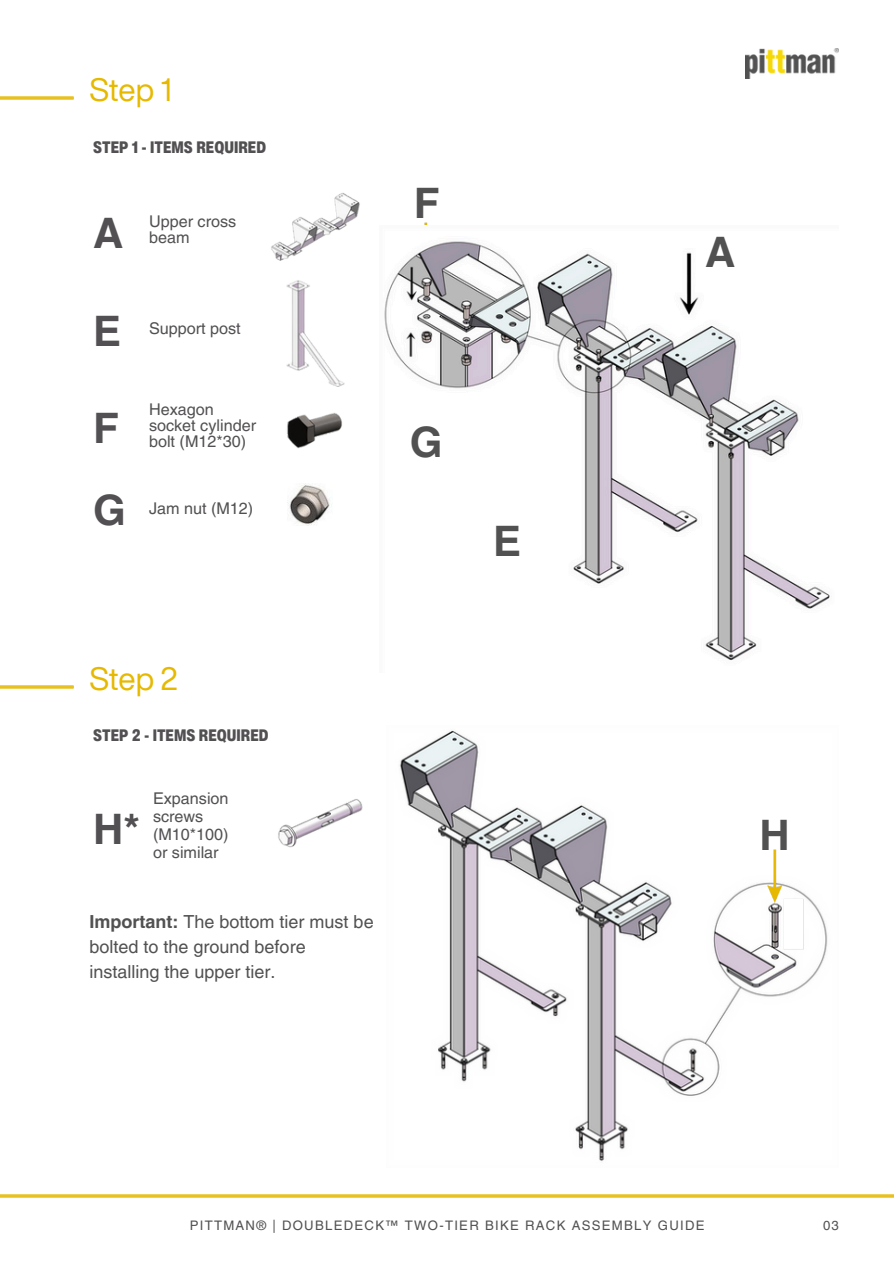
<style>
.page{position:relative;width:894px;height:1264px;background:#fff}
.page>*{position:absolute;margin:0;border:0;box-sizing:border-box;transform-origin:0 0}
.t1{font:700 42px/81px "Helvetica LT Pro";color:#525052}
.t2{font:700 42px "Helvetica LT Pro";color:#525152}
.t3{font:31.5px "Helvetica Now Display";color:#e6b900}
.t4{font:18px/24.8px "Helvetica LT Pro";color:#525152}
.t5{font:16.2px/18px "Helvetica LT Pro";color:#525052}
.t6{font:900 condensed 16.2px "Helvetica Now Text";color:#525052}
.t7{font:13.2px "Helvetica LT Pro";letter-spacing:.1em;color:#525052}
.s1{font-weight:700}
</style>
<div class="page">
<img style="left:399px;top:730px;width:429px;height:431px">
<img style="left:759px;top:842px;width:51px;height:114px">
<img style="left:271px;top:193px;width:89px;height:67px">
<img style="left:286px;top:280px;width:59px;height:107px">
<img style="left:287px;top:412px;width:55px;height:37px">
<img style="left:287px;top:483px;width:43px;height:43px">
<img style="left:278px;top:799px;width:85px;height:48px">
<img style="left:0;top:97px;width:73px;height:2px">
<img style="left:0;top:686px;width:73px;height:2px">
<img style="left:384px;top:225px;width:446px;height:436px">
<img style="left:745px;top:48px;width:93px;height:31px">
<img style="left:0;top:1194px;width:893px;height:3px">
<p class="t3" style="left:89px;top:66px;width:84px">Step 1</p>
<p class="t6" style="left:93px;top:135px;width:174px">STEP 1 - ITEMS REQUIRED</p>
<h2 class="t1" style="left:93px;top:197px;width:32px">A</h2>
<h5 class="t5" style="left:149px;top:215px;width:89px;line-height:15.8px">Upper cross beam</h5>
<p class="t1" style="left:93px;top:294px;width:30px">E</p>
<p class="t1" style="left:93px;top:392px;width:34px">F<br>G</p>
<p class="t5" style="left:149px;top:320px;width:93px">Support post</p>
<p class="t5" style="left:149px;top:403px;width:108px;line-height:15.8px">Hexagon socket cylinder bolt (M12*30)</p>
<h3 class="t5" style="left:149px;top:500px;width:106px">Jam nut (M12)</h3>
<p class="t2" style="left:413px;top:188px;width:27px">F</p>
<p class="t2" style="left:409px;top:426px;width:34px">G</p>
<p class="t3" style="left:89px;top:655px;width:90px">Step 2</p>
<h4 class="t6" style="left:93px;top:722px;width:177px">STEP 2 - ITEMS REQUIRED</h4>
<p class="t1" style="left:93px;top:792px;width:48px">H*</p>
<h1 class="t5" style="left:153px;top:790px;width:77px">Expansion screws (M10*100) or similar</h1>
<p class="t4" style="left:89px;top:911px;width:286px"><span class="s1">Important:</span> The bottom tier must be bolted to the ground before installing the upper tier.</p>
<p class="t2" style="left:493px;top:525px;width:30px">E</p>
<p class="t2" style="left:704px;top:236px;width:32px">A</p>
<p class="t2" style="left:759px;top:820px;width:32px">H</p>
<p class="t7" style="left:190px;top:1220px;width:516px">PITTMAN® | DOUBLEDECK™ TWO-TIER BIKE RACK ASSEMBLY GUIDE</p>
<p class="t7" style="left:822px;top:1220px;width:17px">03</p>
</div>
